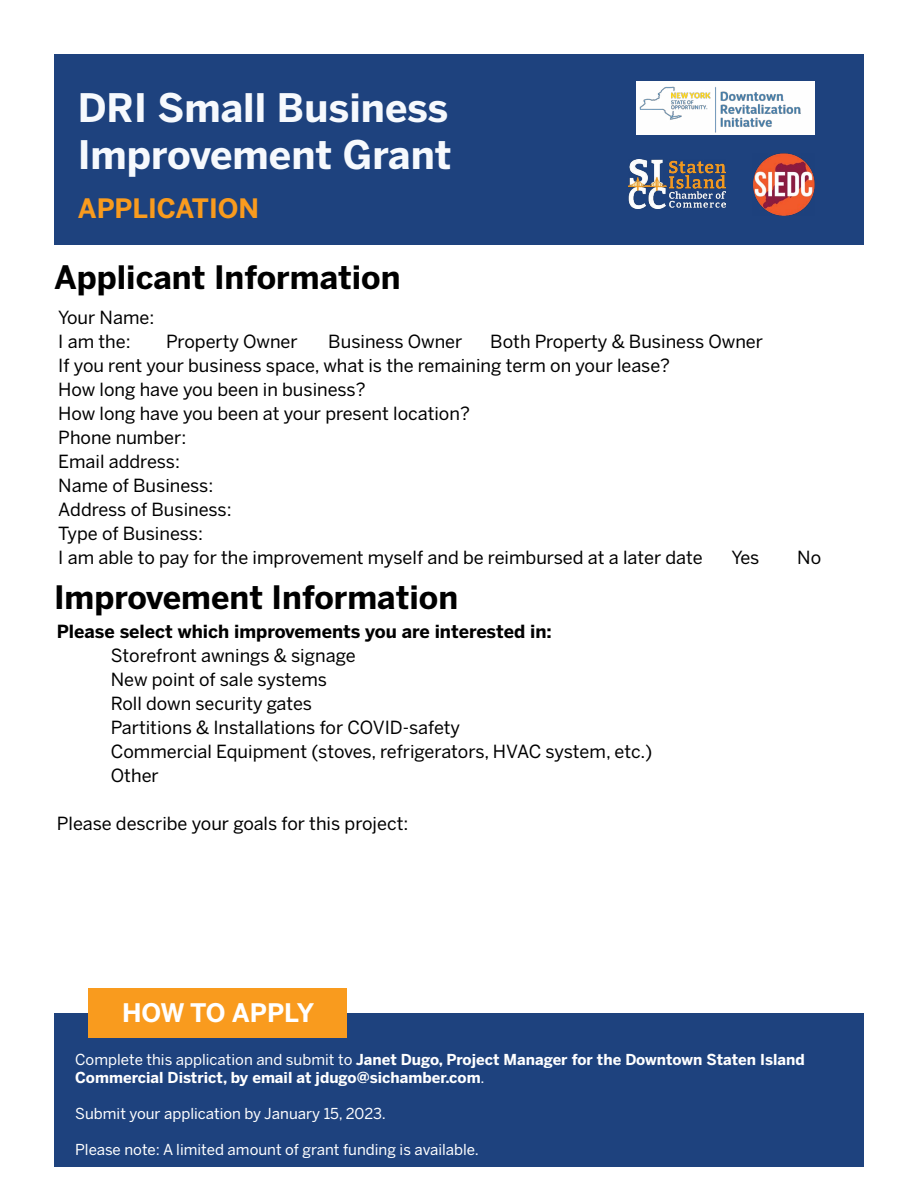
<style>
.page{position:relative;width:918px;height:1188px;background:#fff}
.page>*{position:absolute;margin:0;border:0;box-sizing:border-box;transform-origin:0 0}
.t1{font:700 39px/46.8px "Benton Sans";color:#f6f9fd}
.t2{font:700 32.1px "Benton Sans";color:#000}
.t3{font:700 26.55px "Benton Sans";color:#f99b1e}
.t4{font:700 25.35px "Benton Sans";color:#fff}
.t5{font:18px/24px "Benton Sans";color:#000}
.t6{font:700 18px "Benton Sans";color:#000}
.t7{font:700 15px/18px "Benton Sans";color:#fff}
.t8{font:15px "Benton Sans";color:#fff}
.s1{font-weight:400}
</style>
<div class="page">
<div style="left:54px;top:54px;width:810px;height:190px;background:#1e427e"></div>
<img style="left:629px;top:159px;width:97px;height:50px">
<img style="left:637px;top:81px;width:178px;height:54px">
<img style="left:753px;top:153px;width:62px;height:63px">
<div style="left:54px;top:1013px;width:810px;height:153px;background:#1e427e"></div>
<div style="left:89px;top:988px;width:258px;height:50px;background:#f99b1e"></div>
<h1 class="t1" style="left:78px;top:84px;width:375px">DRI Small Business<br>Improvement Grant</h1>
<h3 class="t3" style="left:78px;top:193px;width:183px">APPLICATION</h3>
<h2 class="t2" style="left:54px;top:259px;width:348px">Applicant Information</h2>
<p class="t5" style="left:58px;top:306px;width:98px">Your Name:<br>I am the:</p>
<p class="t5" style="left:58px;top:330px;width:706px;text-indent:432px">Both Property &amp; Business Owner If you rent your business space, what is the remaining term on your lease?<br>How long have you been in business?<br>How long have you been at your present location?<br>Phone number:<br>Email address:<br>Name of Business:<br>Address of Business:<br>Type of Business:<br>I am able to pay for the improvement myself and be reimbursed at a later date</p>
<p class="t5" style="left:166px;top:330px;width:133px">Property Owner</p>
<p class="t5" style="left:328px;top:330px;width:136px">Business Owner</p>
<p class="t5" style="left:732px;top:546px;width:29px">Yes</p>
<p class="t5" style="left:797px;top:546px;width:25px">No</p>
<h2 class="t2" style="left:54px;top:578px;width:406px">Improvement Information</h2>
<p class="t6" style="left:57px;top:621px;width:497px">Please select which improvements you are interested in:</p>
<p class="t5" style="left:111px;top:643px;width:543px">Storefront awnings &amp; signage<br>New point of sale systems<br>Roll down security gates<br>Partitions &amp; Installations for COVID-safety<br>Commercial Equipment (stoves, refrigerators, HVAC system, etc.)<br>Other</p>
<p class="t5" style="left:57px;top:811px;width:353px">Please describe your goals for this project:</p>
<h3 class="t4" style="left:122px;top:998px;width:194px">HOW TO APPLY</h3>
<p class="t7" style="left:75px;top:1050px;width:731px"><span class="s1">Complete this application and submit to</span> Janet Dugo, Project Manager for the Downtown Staten Island<br>Commercial District, by email at jdugo@sichamber.com<span class="s1">.</span></p>
<p class="t8" style="left:75px;top:1104px;width:312px">Submit your application by January 15, 2023.</p>
<p class="t8" style="left:75px;top:1140px;width:405px">Please note: A limited amount of grant funding is available.</p>
</div>
